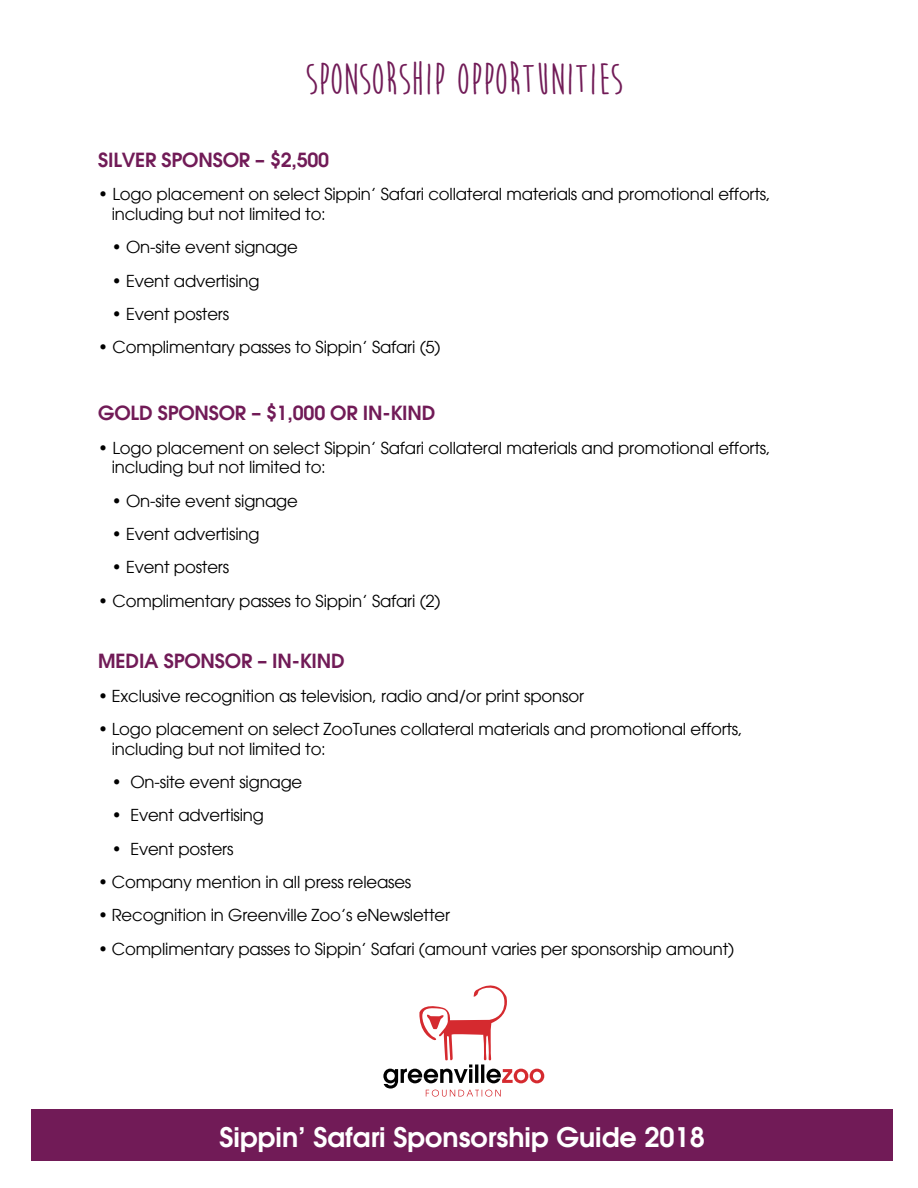
<style>
.page{position:relative;width:918px;height:1188px;background:#fff}
.page>*{position:absolute;margin:0;border:0;box-sizing:border-box;transform-origin:0 0}
.t1{font:700 45px "Moon Flower";color:#711b57}
.t2{font:600 27px "Avant Garde";color:#fff}
.t3{font:600 19.5px "Avant Garde";letter-spacing:-.01em;color:#711b57}
.t4{font:16.5px/19.8px "Avant Garde";letter-spacing:-.01em;color:#000}
</style>
<div class="page">
<div style="left:31px;top:1110px;width:862px;height:51px;background:#711b57"></div>
<svg style="left:383px;top:986px;width:161px;height:111px"></svg>
<h1 class="t1" style="left:305px;top:56px;width:319px">SPONSORSHIP OPPORTUNITIES</h1>
<p class="t3" style="left:98px;top:147px;width:232px">SILVER SPONSOR – $2,500</p>
<p class="t4" style="left:112px;top:185px;width:660px;text-indent:-13px">• Logo placement on select Sippin’ Safari collateral materials and promotional efforts, including but not limited to:</p>
<p class="t4" style="left:112px;top:238px;width:188px">• On-site event signage</p>
<p class="t4" style="left:112px;top:271px;width:149px">• Event advertising</p>
<p class="t4" style="left:112px;top:304px;width:119px">• Event posters</p>
<p class="t4" style="left:98px;top:338px;width:344px">• Complimentary passes to Sippin’ Safari (5)</p>
<p class="t3" style="left:98px;top:400px;width:339px">GOLD SPONSOR – $1,000 OR IN-KIND</p>
<p class="t4" style="left:112px;top:438px;width:660px;text-indent:-13px">• Logo placement on select Sippin’ Safari collateral materials and promotional efforts, including but not limited to:</p>
<p class="t4" style="left:112px;top:491px;width:188px">• On-site event signage</p>
<p class="t4" style="left:112px;top:524px;width:149px">• Event advertising</p>
<p class="t4" style="left:112px;top:557px;width:119px">• Event posters</p>
<p class="t4" style="left:98px;top:591px;width:344px">• Complimentary passes to Sippin’ Safari (2)</p>
<p class="t3" style="left:98px;top:648px;width:248px">MEDIA SPONSOR – IN-KIND</p>
<p class="t4" style="left:98px;top:686px;width:487px">• Exclusive recognition as television, radio and/or print sponsor</p>
<p class="t4" style="left:112px;top:719px;width:632px;text-indent:-13px">• Logo placement on select ZooTunes collateral materials and promotional efforts, including but not limited to:</p>
<p class="t4" style="left:112px;top:772px;width:192px">• On-site event signage</p>
<p class="t4" style="left:112px;top:806px;width:154px">• Event advertising</p>
<p class="t4" style="left:112px;top:839px;width:123px">• Event posters</p>
<p class="t4" style="left:98px;top:872px;width:315px">• Company mention in all press releases</p>
<p class="t4" style="left:98px;top:905px;width:353px">• Recognition in Greenville Zoo’s eNewsletter</p>
<p class="t4" style="left:98px;top:939px;width:637px">• Complimentary passes to Sippin’ Safari (amount varies per sponsorship amount)</p>
<h2 class="t2" style="left:219px;top:1119px;width:487px">Sippin’ Safari Sponsorship Guide 2018</h2>
</div>
